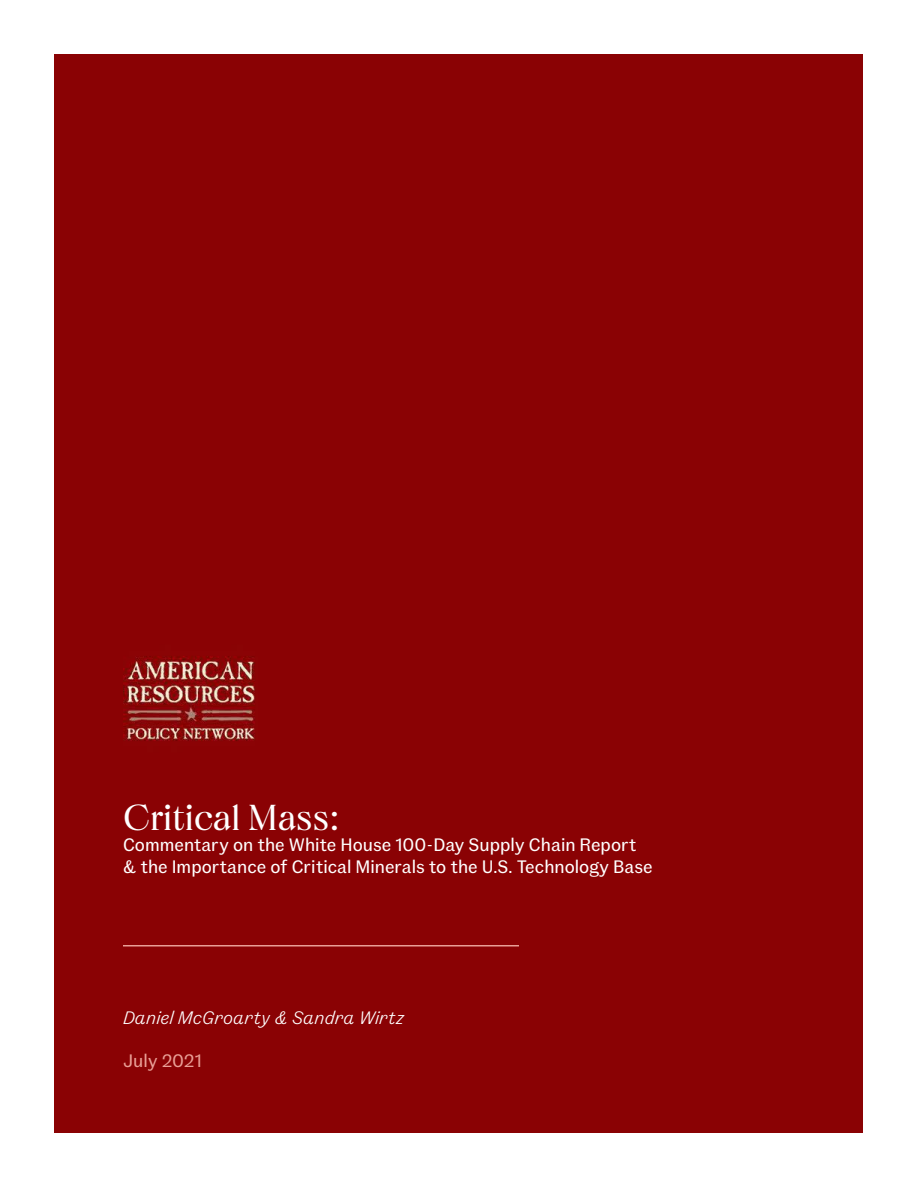
<style>
.page{position:relative;width:918px;height:1188px;background:#fff}
.page>*{position:absolute;margin:0;border:0;box-sizing:border-box;transform-origin:0 0}
.t1{font:300 36px "Brick Display Pro";color:#fff}
.t2{font:18px/21.6px "Fann Grotesque Pro";color:#fff}
.t3{font:italic 18px "Fann Grotesque Pro";color:#fff}
.t4{font:18px "Fann Grotesque Pro";color:#e99f96}
</style>
<div class="page">
<div style="left:55px;top:55px;width:808px;height:1078px;background:#8a0204"></div>
<img style="left:123px;top:656px;width:132px;height:85px">
<hr style="left:123px;top:945px;width:396px;height:1px;background:#e99f96">
<h1 class="t1" style="left:123px;top:799px;width:219px">Critical Mass:</h1>
<p class="t2" style="left:123px;top:835px;width:531px">Commentary on the White House 100-Day Supply Chain Report &amp; the Importance of Critical Minerals to the U.S. Technology Base</p>
<p class="t3" style="left:123px;top:1007px;width:283px">Daniel McGroarty &amp; Sandra Wirtz</p>
<p class="t4" style="left:123px;top:1050px;width:80px">July 2021</p>
</div>
